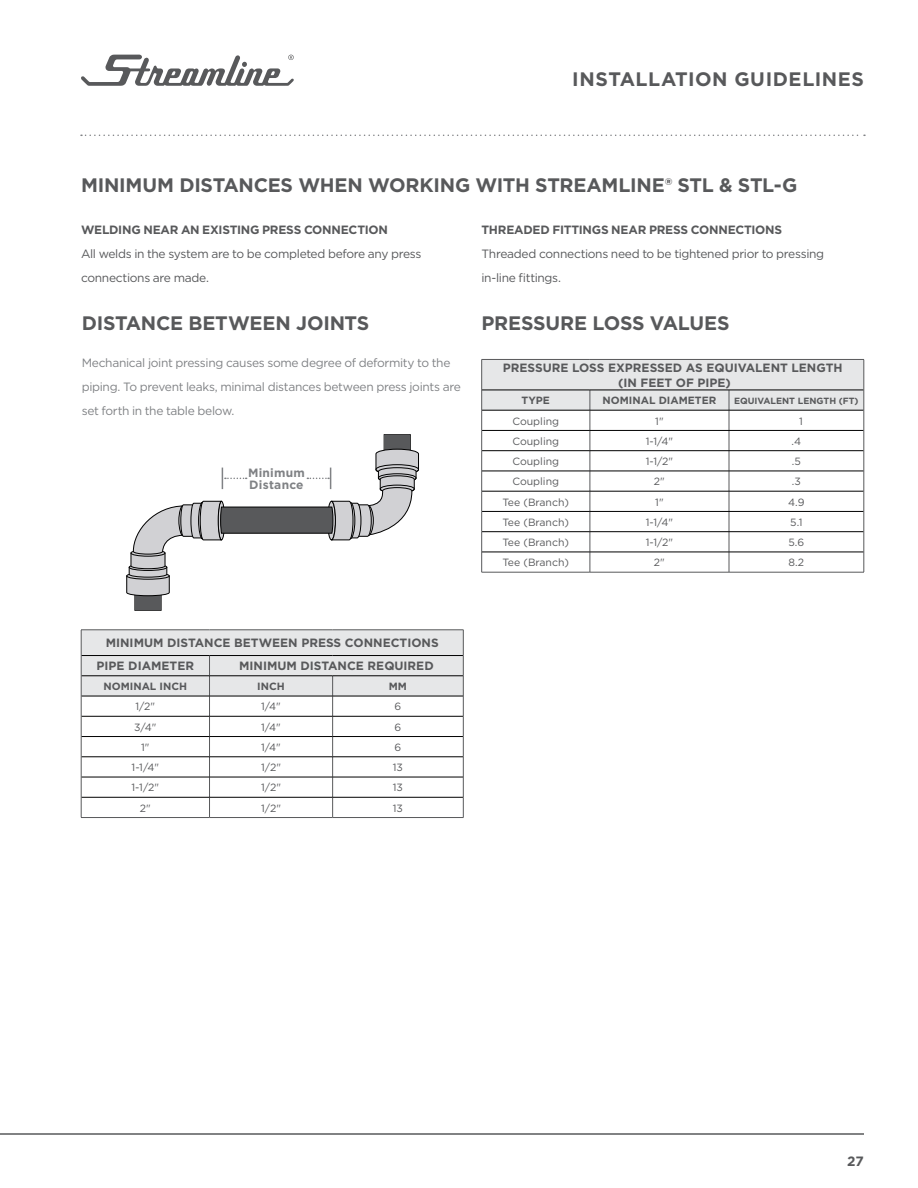
<style>
.page{position:relative;width:918px;height:1188px;background:#fff}
.page>*{position:absolute;margin:0;border:0;box-sizing:border-box;transform-origin:0 0}
.t1{font:700 19.5px "Gotham";letter-spacing:-.01em;color:#58595b}
.t2{font:700 19.5px "Gotham";letter-spacing:.025em;color:#58595b}
.t3{font:700 13.5px "Gotham";color:#58595b}
.t4{font:12px/24px "Gotham";letter-spacing:-.025em;color:#808285}
.t5{font:12px/24px "Gotham";letter-spacing:-.025em;color:#58595b}
.t6{font:700 12px/14.4px "Gotham";color:#58595b;text-align:center}
.t7{font:700 12px "Gotham";letter-spacing:-.02em;color:#58595b}
.t8{font:700 12px/12px "Gotham";letter-spacing:.02em;color:#808285}
.t9{font:10.5px "Gotham";color:#58595b}
.t10{font:700 10.5px "Gotham";color:#58595b}
.t11{font:700 9px "Gotham";color:#58595b}
</style>
<div class="page">
<hr style="left:0;top:1133px;width:864px;height:2px;background:#58595b">
<svg style="left:81px;top:135px;width:784px;height:1px"></svg>
<svg style="left:81px;top:55px;width:213px;height:31px"></svg>
<svg style="left:481px;top:359px;width:384px;height:213px"></svg>
<hr style="left:482px;top:572px;width:108px;height:1px;background:#58595b">
<hr style="left:590px;top:572px;width:139px;height:1px;background:#58595b">
<hr style="left:729px;top:572px;width:135px;height:1px;background:#58595b">
<svg style="left:126px;top:435px;width:293px;height:175px"></svg>
<svg style="left:81px;top:630px;width:383px;height:187px"></svg>
<hr style="left:81px;top:817px;width:129px;height:1px;background:#58595b">
<hr style="left:210px;top:817px;width:123px;height:1px;background:#58595b">
<hr style="left:333px;top:817px;width:130px;height:1px;background:#58595b">
<h1 class="t2" style="left:572px;top:66px;width:293px">INSTALLATION GUIDELINES</h1>
<h1 class="t1" style="left:81px;top:172px;width:718px">MINIMUM DISTANCES WHEN WORKING WITH STREAMLINE® STL &amp; STL-G</h1>
<p class="t7" style="left:81px;top:222px;width:308px">WELDING NEAR AN EXISTING PRESS CONNECTION</p>
<p class="t5" style="left:81px;top:241px;width:342px">All welds in the system are to be completed before any press connections are made.</p>
<p class="t7" style="left:482px;top:222px;width:302px">THREADED FITTINGS NEAR PRESS CONNECTIONS</p>
<p class="t5" style="left:482px;top:241px;width:344px">Threaded connections need to be tightened prior to pressing in-line fittings.</p>
<h1 class="t1" style="left:82px;top:310px;width:289px">DISTANCE BETWEEN JOINTS</h1>
<p class="t4" style="left:82px;top:351px;width:381px">Mechanical joint pressing causes some degree of deformity to the piping. To prevent leaks, minimal distances between press joints are set forth in the table below.</p>
<p class="t6" style="left:503px;top:361px;width:341px">PRESSURE LOSS EXPRESSED AS EQUIVALENT LENGTH (IN FEET OF PIPE)</p>
<h1 class="t1" style="left:482px;top:310px;width:250px">PRESSURE LOSS VALUES</h1>
<p class="t10" style="left:522px;top:394px;width:30px">TYPE</p>
<p class="t10" style="left:603px;top:394px;width:115px">NOMINAL DIAMETER</p>
<p class="t11" style="left:734px;top:395px;width:126px">EQUIVALENT LENGTH (FT)</p>
<p class="t9" style="left:512px;top:414px;width:48px">Coupling</p>
<p class="t9" style="left:655px;top:414px;width:10px">1"</p>
<p class="t9" style="left:799px;top:414px;width:5px">1</p>
<p class="t9" style="left:512px;top:434px;width:48px">Coupling</p>
<p class="t9" style="left:646px;top:434px;width:29px">1-1/4"</p>
<p class="t9" style="left:792px;top:434px;width:11px">.4</p>
<p class="t9" style="left:512px;top:455px;width:48px">Coupling</p>
<p class="t9" style="left:646px;top:455px;width:29px">1-1/2"</p>
<p class="t9" style="left:792px;top:455px;width:10px">.5</p>
<p class="t9" style="left:512px;top:475px;width:48px">Coupling</p>
<p class="t9" style="left:654px;top:475px;width:12px">2"</p>
<p class="t9" style="left:792px;top:475px;width:11px">.3</p>
<p class="t9" style="left:502px;top:495px;width:68px">Tee (Branch)</p>
<p class="t9" style="left:655px;top:495px;width:10px">1"</p>
<p class="t9" style="left:788px;top:495px;width:18px">4.9</p>
<p class="t9" style="left:502px;top:515px;width:68px">Tee (Branch)</p>
<p class="t9" style="left:646px;top:515px;width:29px">1-1/4"</p>
<p class="t9" style="left:790px;top:515px;width:14px">5.1</p>
<p class="t9" style="left:502px;top:536px;width:68px">Tee (Branch)</p>
<p class="t9" style="left:646px;top:536px;width:29px">1-1/2"</p>
<p class="t9" style="left:788px;top:536px;width:17px">5.6</p>
<p class="t9" style="left:502px;top:556px;width:68px">Tee (Branch)</p>
<p class="t9" style="left:654px;top:556px;width:12px">2"</p>
<p class="t9" style="left:789px;top:556px;width:17px">8.2</p>
<p class="t8" style="left:248px;top:467px;width:59px">Minimum<br>Distance</p>
<p class="t6" style="left:97px;top:632px;width:344px;line-height:23px;text-align:left;text-indent:9px">MINIMUM DISTANCE BETWEEN PRESS CONNECTIONS<br>PIPE DIAMETER</p>
<p class="t6" style="left:239px;top:659px;width:196px">MINIMUM DISTANCE REQUIRED</p>
<p class="t10" style="left:104px;top:679px;width:85px">NOMINAL INCH</p>
<p class="t10" style="left:257px;top:679px;width:29px">INCH</p>
<p class="t10" style="left:389px;top:679px;width:20px">MM</p>
<p class="t9" style="left:135px;top:700px;width:21px">1/2"</p>
<p class="t9" style="left:261px;top:700px;width:21px">1/4"</p>
<p class="t9" style="left:395px;top:700px;width:8px">6</p>
<p class="t9" style="left:134px;top:720px;width:24px">3/4"</p>
<p class="t9" style="left:261px;top:720px;width:21px">1/4"</p>
<p class="t9" style="left:395px;top:720px;width:8px">6</p>
<p class="t9" style="left:141px;top:740px;width:10px">1"</p>
<p class="t9" style="left:261px;top:740px;width:21px">1/4"</p>
<p class="t9" style="left:395px;top:740px;width:8px">6</p>
<p class="t9" style="left:132px;top:761px;width:29px">1-1/4"</p>
<p class="t9" style="left:261px;top:761px;width:21px">1/2"</p>
<p class="t9" style="left:393px;top:761px;width:12px">13</p>
<p class="t9" style="left:132px;top:781px;width:29px">1-1/2"</p>
<p class="t9" style="left:261px;top:781px;width:21px">1/2"</p>
<p class="t9" style="left:393px;top:781px;width:12px">13</p>
<p class="t9" style="left:140px;top:801px;width:12px">2"</p>
<p class="t9" style="left:261px;top:801px;width:21px">1/2"</p>
<p class="t9" style="left:393px;top:801px;width:12px">13</p>
<p class="t3" style="left:847px;top:1152px;width:18px">27</p>
</div>
